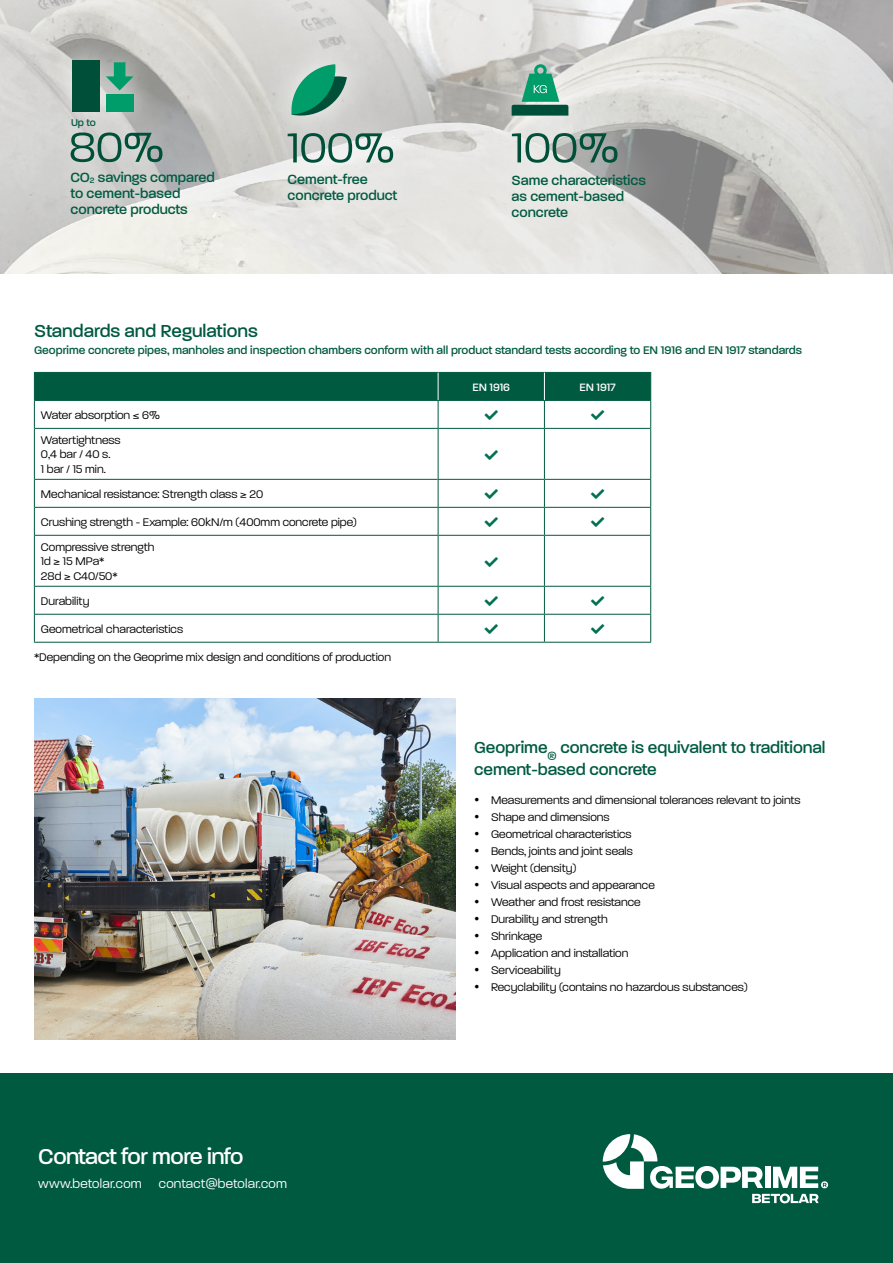
<style>
.page{position:relative;width:893px;height:1263px;background:#fff}
.page>*{position:absolute;margin:0;border:0;box-sizing:border-box;transform-origin:0 0}
.t1{font:500 23.25px "Paralucent";letter-spacing:-.025em;color:#fff}
.t2{font:500 18.75px "Paralucent";color:#005a40}
.t3{font:500 17.25px/21.8px "Paralucent";letter-spacing:-.005em;color:#005a40}
.t4{font:500 14.4px/15.9px "Paralucent";color:#005a40}
.t5{font:300 13.5px "Paralucent";letter-spacing:.02em;color:#fff}
.t6{font:300 12px/17px "Paralucent";color:#000}
.t7{font:500 12px "Paralucent";color:#005a40}
.t8{font:500 11.55px "Paralucent";color:#fff}
.t9{font:500 10.65px "Paralucent";color:#005a40}
.s1{font-size:8.4px}
</style>
<div class="page">
<hr style="left:35px;top:428px;width:403px;height:1px;background:#005a40">
<hr style="left:438px;top:429px;width:1px;height:50px;background:#005a40">
<hr style="left:544px;top:429px;width:1px;height:50px;background:#005a40">
<hr style="left:650px;top:428px;width:1px;height:51px;background:#005a40">
<hr style="left:438px;top:479px;width:106px;height:1px;background:#005a40">
<hr style="left:544px;top:479px;width:107px;height:1px;background:#005a40">
<hr style="left:35px;top:507px;width:403px;height:1px;background:#005a40">
<hr style="left:438px;top:507px;width:106px;height:1px;background:#005a40">
<svg style="left:438px;top:480px;width:1px;height:55px"></svg>
<hr style="left:544px;top:507px;width:107px;height:1px;background:#005a40">
<svg style="left:544px;top:480px;width:1px;height:55px"></svg>
<svg style="left:650px;top:480px;width:1px;height:55px"></svg>
<hr style="left:35px;top:535px;width:403px;height:1px;background:#005a40">
<hr style="left:438px;top:536px;width:1px;height:50px;background:#005a40">
<hr style="left:544px;top:536px;width:1px;height:50px;background:#005a40">
<hr style="left:650px;top:535px;width:1px;height:51px;background:#005a40">
<hr style="left:35px;top:586px;width:403px;height:1px;background:#005a40">
<hr style="left:438px;top:586px;width:106px;height:1px;background:#005a40">
<hr style="left:544px;top:586px;width:107px;height:1px;background:#005a40">
<hr style="left:35px;top:614px;width:403px;height:1px;background:#005a40">
<hr style="left:438px;top:614px;width:106px;height:1px;background:#005a40">
<svg style="left:438px;top:587px;width:1px;height:55px"></svg>
<hr style="left:544px;top:614px;width:107px;height:1px;background:#005a40">
<svg style="left:544px;top:587px;width:1px;height:55px"></svg>
<svg style="left:650px;top:587px;width:1px;height:55px"></svg>
<hr style="left:34px;top:642px;width:404px;height:1px;background:#005a40">
<hr style="left:438px;top:642px;width:106px;height:1px;background:#005a40">
<hr style="left:544px;top:642px;width:107px;height:1px;background:#005a40">
<hr style="left:438px;top:428px;width:106px;height:1px;background:#005a40">
<hr style="left:544px;top:428px;width:106px;height:1px;background:#005a40">
<hr style="left:35px;top:479px;width:403px;height:1px;background:#005a40">
<hr style="left:438px;top:535px;width:106px;height:1px;background:#005a40">
<hr style="left:544px;top:535px;width:106px;height:1px;background:#005a40">
<hr style="left:34px;top:428px;width:1px;height:51px;background:#005a40">
<svg style="left:34px;top:479px;width:1px;height:56px"></svg>
<hr style="left:34px;top:535px;width:1px;height:51px;background:#005a40">
<svg style="left:34px;top:586px;width:1px;height:56px"></svg>
<div style="left:0;top:1074px;width:893px;height:189px;background:#005a40"></div>
<svg style="left:603px;top:1134px;width:225px;height:69px"></svg>
<img style="left:34px;top:698px;width:421px;height:341px">
<img style="left:0;top:0;width:893px;height:274px">
<svg style="left:256px;top:31px;width:172px;height:203px;background:#dad9d7"></svg>
<svg style="left:290px;top:64px;width:57px;height:55px;background:#5da990"></svg>
<svg style="left:288px;top:133px;width:105px;height:30px"></svg>
<svg style="left:478px;top:32px;width:198px;height:220px;background:#d3d2cf"></svg>
<svg style="left:512px;top:133px;width:105px;height:30px;background:#859f96"></svg>
<svg style="left:512px;top:64px;width:56px;height:52px;background:#67a690"></svg>
<div style="left:48px;top:37px;width:188px;height:200px;background:#fff;opacity:.75"></div>
<svg style="left:71px;top:132px;width:91px;height:30px;background:#85a198"></svg>
<svg style="left:106px;top:62px;width:28px;height:28px"></svg>
<div style="left:72px;top:60px;width:27px;height:51px;background:#004f38"></div>
<div style="left:106px;top:94px;width:28px;height:17px;background:#009c69"></div>
<svg style="left:34px;top:372px;width:617px;height:56px"></svg>
<p class="t9" style="left:71px;top:117px;width:26px">Up to</p>
<p class="t4" style="left:71px;top:170px;width:146px">CO<span class="s1">2</span> savings compared to cement-based concrete products</p>
<p class="t4" style="left:288px;top:171px;width:111px">Cement-free concrete product</p>
<p class="t4" style="left:512px;top:173px;width:136px">Same characteristics as cement-based concrete</p>
<h2 class="t2" style="left:34px;top:319px;width:225px">Standards and Regulations</h2>
<p class="t7" style="left:34px;top:342px;width:770px">Geoprime concrete pipes, manholes and inspection chambers conform with all product standard tests according to EN 1916 and EN 1917 standards</p>
<p class="t6" style="left:41px;top:406px;width:121px">Water absorption ≤ 6%</p>
<p class="t6" style="left:41px;top:433px;width:81px;line-height:14.4px">Watertightness<br>0,4 bar / 40 s.<br>1 bar / 15 min.</p>
<p class="t6" style="left:41px;top:485px;width:224px">Mechanical resistance: Strength class ≥ 20</p>
<p class="t6" style="left:41px;top:513px;width:317px">Crushing strength - Example: 60kN/m (400mm concrete pipe)</p>
<p class="t6" style="left:41px;top:540px;width:115px;line-height:14.4px">Compressive strength<br>1d ≥ 15 MPa*<br>28d ≥ C40/50*</p>
<p class="t6" style="left:41px;top:592px;width:50px">Durability</p>
<p class="t6" style="left:41px;top:620px;width:144px">Geometrical characteristics</p>
<p class="t6" style="left:34px;top:649px;width:358px">*Depending on the Geoprime mix design and conditions of production</p>
<h1 class="t1" style="left:38px;top:1142px;width:207px">Contact for more info</h1>
<p class="t5" style="left:38px;top:1176px;width:105px">www.betolar.com</p>
<p class="t5" style="left:159px;top:1176px;width:130px">contact@betolar.com</p>
<p class="t8" style="left:472px;top:380px;width:39px">EN 1916</p>
<p class="t8" style="left:579px;top:380px;width:38px">EN 1917</p>
<h3 class="t3" style="left:474px;top:737px;width:353px">Geoprime<sub>®</sub> concrete is equivalent to traditional cement-based concrete</h3>
<p class="t6" style="left:491px;top:792px;width:311px">Measurements and dimensional tolerances relevant to joints<br>Shape and dimensions<br>Geometrical characteristics<br>Bends, joints and joint seals<br>Weight (density)<br>Visual aspects and appearance<br>Weather and frost resistance<br>Durability and strength<br>Shrinkage<br>Application and installation<br>Serviceability<br>Recyclability (contains no hazardous substances)</p>
</div>
